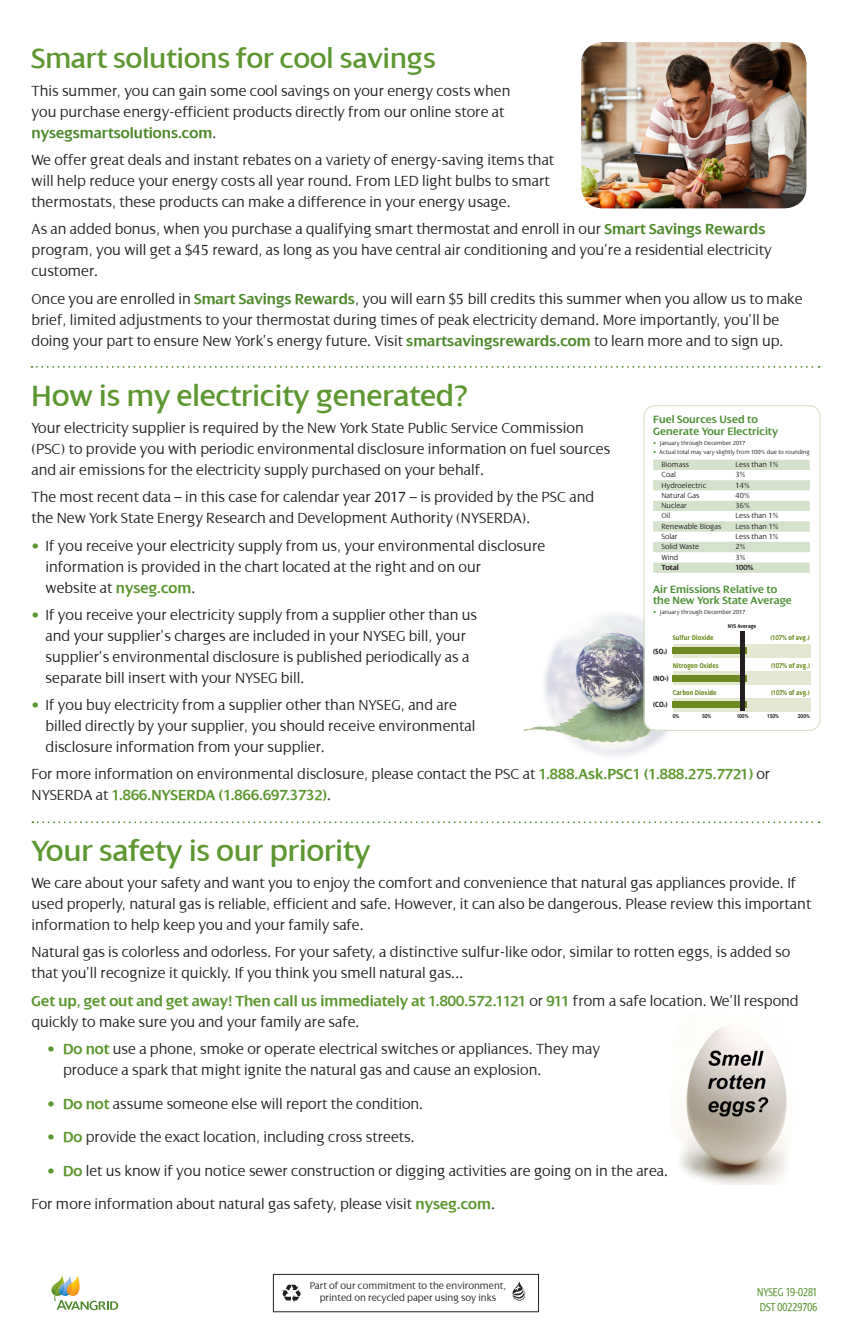
<style>
.page{position:relative;width:851px;height:1339px;background:#fff}
.page>*{position:absolute;margin:0;border:0;box-sizing:border-box;transform-origin:0 0}
.t1{font:31.5px "Dialog";color:#5c9731}
.t2{font:29.75px "Dialog";color:#5c9731}
.t3{font:300 15.75px/21px "Dialog";color:#231f20}
.t4{font:condensed 12.42px/14.9px "Dialog";color:#5c9731}
.t5{font:600 11.38px/11.4px "Dialog";color:#4f9236}
.t6{font:300 10.5px/12.6px "Dialog";color:#231f20;text-align:center}
.t7{font:700 condensed 8.22px "Dialog";color:#231f20}
.t8{font:300 8.05px "Dialog";color:#231f20}
.t9{font:600 8.05px "Dialog";color:#231f20}
.t10{font:700 condensed 7.35px "Dialog";color:#6c8a1f}
.t11{font:300 6.3px "Dialog";color:#231f20}
.t12{font:700 condensed 5.95px "Dialog";color:#231f20}
.s1{font-weight:600;color:#4e892d}
.s2{color:#5c9731}
.s3{font-weight:600;color:#5c9731}
.s4{color:#4f9236}
.s5{font-size:3.68px}
</style>
<div class="page">
<svg style="left:51px;top:1275px;width:67px;height:35px"></svg>
<svg style="left:282px;top:1284px;width:18px;height:18px"></svg>
<svg style="left:512px;top:1281px;width:13px;height:19px"></svg>
<div style="left:273px;top:1274px;width:266px;height:38px;border:1px solid #231f20"></div>
<img style="left:581px;top:42px;width:225px;height:166px">
<img style="left:678px;top:1025px;width:109px;height:159px">
<svg style="left:32px;top:366px;width:787px;height:2px"></svg>
<svg style="left:32px;top:821px;width:787px;height:2px"></svg>
<img style="left:523px;top:614px;width:147px;height:143px">
<svg style="left:643px;top:405px;width:177px;height:326px"></svg>
<div style="left:653px;top:460px;width:156px;height:10px;background:#d4e1cb"></div>
<div style="left:653px;top:480px;width:156px;height:10px;background:#d4e1cb"></div>
<div style="left:653px;top:501px;width:156px;height:10px;background:#d4e1cb"></div>
<div style="left:653px;top:521px;width:156px;height:11px;background:#d4e1cb"></div>
<div style="left:653px;top:542px;width:156px;height:10px;background:#d4e1cb"></div>
<div style="left:653px;top:562px;width:156px;height:11px;background:#d4e1cb"></div>
<div style="left:653px;top:623px;width:157px;height:98px;background:#fff"></div>
<div style="left:672px;top:698px;width:138px;height:13px;background:#e4e7d1"></div>
<div style="left:672px;top:671px;width:138px;height:13px;background:#e4e7d1"></div>
<div style="left:672px;top:644px;width:138px;height:13px;background:#e4e7d1"></div>
<div style="left:672px;top:647px;width:75px;height:7px;background:#6c8a1f"></div>
<div style="left:672px;top:675px;width:75px;height:6px;background:#6c8a1f"></div>
<div style="left:672px;top:701px;width:75px;height:6px;background:#6c8a1f"></div>
<hr style="left:740px;top:631px;width:4px;height:80px;background:#231f20">
<h2 class="t2" style="left:32px;top:43px;width:406px">Smart solutions for cool savings</h2>
<p class="t3" style="left:32px;top:80px;width:480px">This summer, you can gain some cool savings on your energy costs when you purchase energy-efficient products directly from our online store at <span class="s1">nysegsmartsolutions.com</span>.</p>
<p class="t3" style="left:32px;top:150px;width:524px">We offer great deals and instant rebates on a variety of energy-saving items that will help reduce your energy costs all year round. From LED light bulbs to smart thermostats, these products can make a difference in your energy usage.</p>
<p class="t3" style="left:32px;top:219px;width:741px">As an added bonus, when you purchase a qualifying smart thermostat and enroll in our <span class="s1">Smart Savings Rewards </span>program, you will get a $45 reward, as long as you have central air conditioning and you’re a residential electricity customer.</p>
<p class="t3" style="left:32px;top:288px;width:772px">Once you are enrolled in <span class="s1">Smart Savings Rewards</span>, you will earn $5 bill credits this summer when you allow us to make brief, limited adjustments to your thermostat during times of peak electricity demand. More importantly, you’ll be doing your part to ensure New York’s energy future. Visit <span class="s1">smartsavingsrewards.com</span> to learn more and to sign up.</p>
<h1 class="t1" style="left:32px;top:379px;width:438px">How is my electricity generated?</h1>
<p class="t3" style="left:32px;top:417px;width:580px">Your electricity supplier is required by the New York State Public Service Commission (PSC) to provide you with periodic environmental disclosure information on fuel sources and air emissions for the electricity supply purchased on your behalf.</p>
<p class="t3" style="left:32px;top:487px;width:564px">The most recent data – in this case for calendar year 2017 – is provided by the PSC and the New York State Energy Research and Development Authority (NYSERDA).</p>
<p class="t3" style="left:46px;top:535px;width:501px;text-indent:-14px"><span class="s2">•</span> If you receive your electricity supply from us, your environmental disclosure information is provided in the chart located at the right and on our<br>website at <span class="s3">nyseg.com</span>.</p>
<p class="t3" style="left:46px;top:604px;width:433px;text-indent:-14px"><span class="s2">•</span> If you receive your electricity supply from a supplier other than us and your supplier’s charges are included in your NYSEG bill, your supplier’s environmental disclosure is published periodically as a separate bill insert with your NYSEG bill.</p>
<p class="t3" style="left:46px;top:695px;width:431px;text-indent:-14px"><span class="s2">•</span> If you buy electricity from a supplier other than NYSEG, and are billed directly by your supplier, you should receive environmental disclosure information from your supplier.</p>
<p class="t3" style="left:32px;top:764px;width:740px">For more information on environmental disclosure, please contact the PSC at <span class="s3">1.888.Ask.PSC1 (1.888.275.7721)</span> or<br>NYSERDA at <span class="s3">1.866.NYSERDA (1.866.697.3732)</span>.</p>
<p class="t5" style="left:653px;top:414px;width:126px">Fuel Sources Used to<br>Generate Your Electricity</p>
<p class="t11" style="left:653px;top:440px;width:94px"><span class="s4">•</span> January through December 2017</p>
<p class="t11" style="left:653px;top:449px;width:158px"><span class="s4">•</span> Actual total may vary slightly from 100% due to rounding</p>
<p class="t8" style="left:661px;top:460px;width:29px">Biomass</p>
<p class="t8" style="left:735px;top:460px;width:45px">Less than 1%</p>
<p class="t8" style="left:661px;top:470px;width:16px">Coal</p>
<p class="t8" style="left:735px;top:470px;width:12px">3%</p>
<p class="t8" style="left:661px;top:481px;width:46px">Hydroelectric</p>
<p class="t8" style="left:735px;top:481px;width:16px">14%</p>
<p class="t8" style="left:661px;top:491px;width:39px">Natural Gas</p>
<p class="t8" style="left:735px;top:491px;width:16px">40%</p>
<p class="t8" style="left:661px;top:501px;width:27px">Nuclear</p>
<p class="t8" style="left:735px;top:501px;width:16px">36%</p>
<p class="t8" style="left:661px;top:511px;width:10px">Oil</p>
<p class="t8" style="left:735px;top:511px;width:44px">Less than 1%</p>
<p class="t8" style="left:661px;top:522px;width:62px">Renewable Biogas</p>
<p class="t8" style="left:735px;top:522px;width:45px">Less than 1%</p>
<p class="t8" style="left:661px;top:532px;width:18px">Solar</p>
<p class="t8" style="left:735px;top:532px;width:45px">Less than 1%</p>
<p class="t8" style="left:661px;top:542px;width:39px">Solid Waste</p>
<p class="t8" style="left:735px;top:542px;width:12px">2%</p>
<p class="t8" style="left:661px;top:553px;width:19px">Wind</p>
<p class="t8" style="left:735px;top:553px;width:12px">3%</p>
<p class="t9" style="left:661px;top:563px;width:19px">Total</p>
<p class="t9" style="left:735px;top:563px;width:19px">100%</p>
<p class="t5" style="left:653px;top:583px;width:140px">Air Emissions Relative to the New York State Average</p>
<p class="t11" style="left:653px;top:609px;width:94px"><span class="s4">•</span> January through December 2017</p>
<p class="t10" style="left:672px;top:634px;width:42px">Sulfur Dioxide</p>
<p class="t10" style="left:770px;top:634px;width:41px">(107% of avg.)</p>
<p class="t10" style="left:672px;top:662px;width:47px">Nitrogen Oxides</p>
<p class="t10" style="left:771px;top:662px;width:40px">(107% of avg.)</p>
<p class="t10" style="left:672px;top:688px;width:45px">Carbon Dioxide</p>
<p class="t10" style="left:771px;top:688px;width:40px">(107% of avg.)</p>
<p class="t12" style="left:672px;top:713px;width:8px">0%</p>
<p class="t12" style="left:702px;top:713px;width:11px">50%</p>
<p class="t12" style="left:736px;top:713px;width:13px">100%</p>
<p class="t12" style="left:767px;top:713px;width:13px">150%</p>
<p class="t12" style="left:797px;top:713px;width:14px">200%</p>
<p class="t12" style="left:727px;top:623px;width:30px">NYS Average</p>
<p class="t7" style="left:653px;top:647px;width:16px">(SO<span class="s5">2</span>)</p>
<p class="t7" style="left:653px;top:674px;width:17px">(NO<span class="s5">X</span>)</p>
<p class="t7" style="left:653px;top:700px;width:16px">(CO<span class="s5">2</span>)</p>
<h1 class="t1" style="left:32px;top:834px;width:340px">Your safety is our priority</h1>
<p class="t3" style="left:32px;top:872px;width:781px">We care about your safety and want you to enjoy the comfort and convenience that natural gas appliances provide. If used properly, natural gas is reliable, efficient and safe. However, it can also be dangerous. Please review this important information to help keep you and your family safe.</p>
<p class="t3" style="left:32px;top:942px;width:760px">Natural gas is colorless and odorless. For your safety, a distinctive sulfur-like odor, similar to rotten eggs, is added so that you’ll recognize it quickly. If you think you smell natural gas...</p>
<p class="t3" style="left:32px;top:990px;width:768px"><span class="s3">Get up, get out and get away! Then call us immediately at 1.800.572.1121</span> or <span class="s3">911</span> from a safe location. We’ll respond quickly to make sure you and your family are safe.</p>
<p class="t3" style="left:63px;top:1038px;width:538px;text-indent:-16px"><span class="s2">•</span> <span class="s3">Do not</span> use a phone, smoke or operate electrical switches or appliances. They may produce a spark that might ignite the natural gas and cause an explosion.</p>
<p class="t3" style="left:47px;top:1093px;width:377px"><span class="s2">•</span> <span class="s3">Do not</span> assume someone else will report the condition.</p>
<p class="t3" style="left:47px;top:1126px;width:369px"><span class="s2">•</span> <span class="s3">Do</span> provide the exact location, including cross streets.</p>
<p class="t3" style="left:32px;top:1154px;width:638px;line-height:33.6px;text-indent:16px"><span class="s2">•</span> <span class="s3">Do</span> let us know if you notice sewer construction or digging activities are going on in the area.<br>For more information about natural gas safety, please visit <span class="s3">nyseg.com</span>.</p>
<p class="t6" style="left:310px;top:1279px;width:198px">Part of our commitment to the environment, printed on recycled paper using soy inks</p>
<p class="t4" style="left:757px;top:1284px;width:62px">NYSEG 19-0281<br>DST 00229706</p>
</div>
